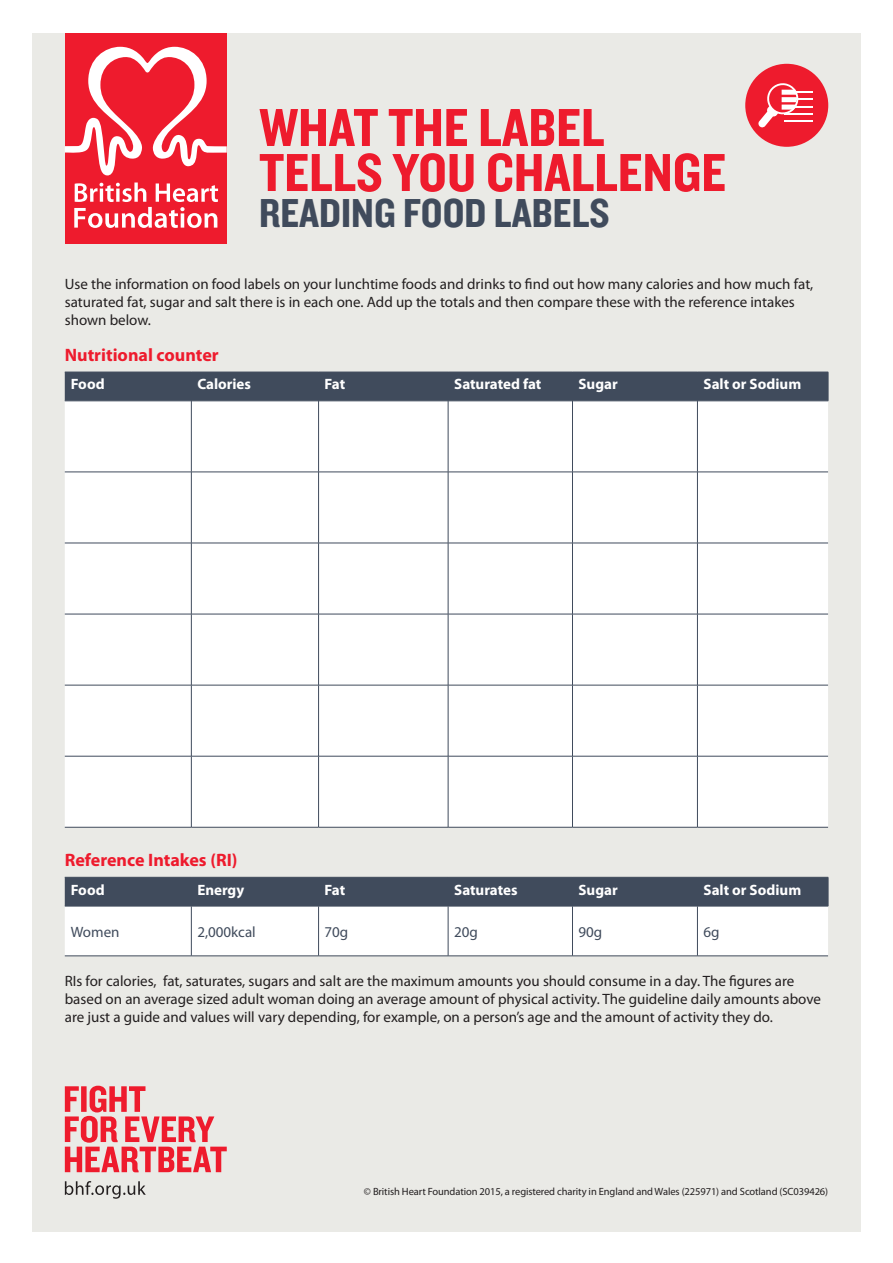
<style>
.page{position:relative;width:893px;height:1263px;background:#fff}
.page>*{position:absolute;margin:0;border:0;box-sizing:border-box;transform-origin:0 0}
.t1{font:55.5px/45px "Knockout 50 Welterweight";color:#ee1b2d}
.t2{font:42px "Knockout 50 Welterweight";color:#404b5c}
.body{font:700 18px "Myriad Pro";color:#ee1b2d}
.body-2{font:15px/18px "Myriad Pro";color:#231f20}
.t3{font:700 15px "Myriad Pro";color:#fff}
.body-3{font:15px "Myriad Pro";color:#404b5c}
.A4_Smallprint{font:10.5px "Myriad Pro";letter-spacing:-.01em;color:#231f20}
</style>
<div class="page">
<div style="left:32px;top:33px;width:829px;height:1198px;background:#eaeae6"></div>
<div style="left:65px;top:33px;width:162px;height:210px;background:#ee1b2d"></div>
<svg style="left:65px;top:47px;width:162px;height:129px"></svg>
<svg style="left:74px;top:182px;width:144px;height:46px"></svg>
<svg style="left:65px;top:1181px;width:81px;height:18px"></svg>
<svg style="left:65px;top:1086px;width:162px;height:86px"></svg>
<div style="left:745px;top:64px;width:83px;height:83px;background:#ee1b2d;border-radius:50%"></div>
<svg style="left:758px;top:83px;width:55px;height:45px"></svg>
<div style="left:65px;top:402px;width:763px;height:425px;background:#fff"></div>
<div style="left:65px;top:372px;width:764px;height:29px;background:#404b5c"></div>
<hr style="left:191px;top:401px;width:1px;height:71px;background:#404b5c">
<hr style="left:318px;top:401px;width:1px;height:71px;background:#404b5c">
<hr style="left:448px;top:401px;width:1px;height:71px;background:#404b5c">
<hr style="left:572px;top:401px;width:1px;height:71px;background:#404b5c">
<hr style="left:697px;top:401px;width:1px;height:71px;background:#404b5c">
<hr style="left:65px;top:401px;width:126px;height:1px;background:#404b5c">
<hr style="left:191px;top:401px;width:128px;height:1px;background:#404b5c">
<hr style="left:319px;top:401px;width:129px;height:1px;background:#404b5c">
<hr style="left:448px;top:401px;width:124px;height:1px;background:#404b5c">
<hr style="left:572px;top:401px;width:125px;height:1px;background:#404b5c">
<hr style="left:697px;top:401px;width:131px;height:1px;background:#404b5c">
<hr style="left:65px;top:472px;width:126px;height:1px;background:#404b5c">
<hr style="left:191px;top:472px;width:128px;height:1px;background:#404b5c">
<hr style="left:319px;top:472px;width:129px;height:1px;background:#404b5c">
<hr style="left:448px;top:472px;width:124px;height:1px;background:#404b5c">
<hr style="left:572px;top:472px;width:125px;height:1px;background:#404b5c">
<hr style="left:697px;top:472px;width:131px;height:1px;background:#404b5c">
<hr style="left:191px;top:472px;width:1px;height:71px;background:#404b5c">
<hr style="left:318px;top:472px;width:1px;height:71px;background:#404b5c">
<hr style="left:448px;top:472px;width:1px;height:71px;background:#404b5c">
<hr style="left:572px;top:472px;width:1px;height:71px;background:#404b5c">
<hr style="left:697px;top:472px;width:1px;height:71px;background:#404b5c">
<hr style="left:191px;top:543px;width:1px;height:71px;background:#404b5c">
<hr style="left:318px;top:543px;width:1px;height:71px;background:#404b5c">
<hr style="left:448px;top:543px;width:1px;height:71px;background:#404b5c">
<hr style="left:572px;top:543px;width:1px;height:71px;background:#404b5c">
<hr style="left:697px;top:543px;width:1px;height:71px;background:#404b5c">
<hr style="left:191px;top:614px;width:1px;height:71px;background:#404b5c">
<hr style="left:318px;top:614px;width:1px;height:71px;background:#404b5c">
<hr style="left:448px;top:614px;width:1px;height:71px;background:#404b5c">
<hr style="left:572px;top:614px;width:1px;height:71px;background:#404b5c">
<hr style="left:697px;top:614px;width:1px;height:71px;background:#404b5c">
<hr style="left:191px;top:685px;width:1px;height:71px;background:#404b5c">
<hr style="left:318px;top:685px;width:1px;height:71px;background:#404b5c">
<hr style="left:448px;top:685px;width:1px;height:71px;background:#404b5c">
<hr style="left:572px;top:685px;width:1px;height:71px;background:#404b5c">
<hr style="left:697px;top:685px;width:1px;height:71px;background:#404b5c">
<hr style="left:191px;top:756px;width:1px;height:71px;background:#404b5c">
<hr style="left:318px;top:756px;width:1px;height:71px;background:#404b5c">
<hr style="left:448px;top:756px;width:1px;height:71px;background:#404b5c">
<hr style="left:572px;top:756px;width:1px;height:71px;background:#404b5c">
<hr style="left:697px;top:756px;width:1px;height:71px;background:#404b5c">
<hr style="left:65px;top:543px;width:126px;height:1px;background:#404b5c">
<hr style="left:191px;top:543px;width:128px;height:1px;background:#404b5c">
<hr style="left:319px;top:543px;width:129px;height:1px;background:#404b5c">
<hr style="left:448px;top:543px;width:124px;height:1px;background:#404b5c">
<hr style="left:572px;top:543px;width:125px;height:1px;background:#404b5c">
<hr style="left:697px;top:543px;width:131px;height:1px;background:#404b5c">
<hr style="left:65px;top:614px;width:126px;height:1px;background:#404b5c">
<hr style="left:191px;top:614px;width:128px;height:1px;background:#404b5c">
<hr style="left:319px;top:614px;width:129px;height:1px;background:#404b5c">
<hr style="left:448px;top:614px;width:124px;height:1px;background:#404b5c">
<hr style="left:572px;top:614px;width:125px;height:1px;background:#404b5c">
<hr style="left:697px;top:614px;width:131px;height:1px;background:#404b5c">
<hr style="left:65px;top:685px;width:126px;height:1px;background:#404b5c">
<hr style="left:191px;top:685px;width:128px;height:1px;background:#404b5c">
<hr style="left:319px;top:685px;width:129px;height:1px;background:#404b5c">
<hr style="left:448px;top:685px;width:124px;height:1px;background:#404b5c">
<hr style="left:572px;top:685px;width:125px;height:1px;background:#404b5c">
<hr style="left:697px;top:685px;width:131px;height:1px;background:#404b5c">
<hr style="left:65px;top:756px;width:126px;height:1px;background:#404b5c">
<hr style="left:191px;top:756px;width:128px;height:1px;background:#404b5c">
<hr style="left:319px;top:756px;width:129px;height:1px;background:#404b5c">
<hr style="left:448px;top:756px;width:124px;height:1px;background:#404b5c">
<hr style="left:572px;top:756px;width:125px;height:1px;background:#404b5c">
<hr style="left:697px;top:756px;width:131px;height:1px;background:#404b5c">
<hr style="left:65px;top:827px;width:126px;height:1px;background:#404b5c">
<hr style="left:191px;top:827px;width:128px;height:1px;background:#404b5c">
<hr style="left:319px;top:827px;width:129px;height:1px;background:#404b5c">
<hr style="left:448px;top:827px;width:124px;height:1px;background:#404b5c">
<hr style="left:572px;top:827px;width:125px;height:1px;background:#404b5c">
<hr style="left:697px;top:827px;width:131px;height:1px;background:#404b5c">
<svg style="left:65px;top:877px;width:764px;height:78px;background:#b6bac1"></svg>
<hr style="left:191px;top:906px;width:1px;height:50px;background:#404b5c">
<hr style="left:318px;top:906px;width:1px;height:50px;background:#404b5c">
<hr style="left:448px;top:906px;width:1px;height:50px;background:#404b5c">
<hr style="left:572px;top:906px;width:1px;height:50px;background:#404b5c">
<hr style="left:697px;top:906px;width:1px;height:50px;background:#404b5c">
<hr style="left:65px;top:906px;width:126px;height:1px;background:#404b5c">
<hr style="left:191px;top:906px;width:128px;height:1px;background:#404b5c">
<hr style="left:319px;top:906px;width:129px;height:1px;background:#404b5c">
<hr style="left:448px;top:906px;width:124px;height:1px;background:#404b5c">
<hr style="left:572px;top:906px;width:125px;height:1px;background:#404b5c">
<hr style="left:697px;top:906px;width:131px;height:1px;background:#404b5c">
<hr style="left:65px;top:955px;width:126px;height:1px;background:#404b5c">
<hr style="left:191px;top:955px;width:128px;height:1px;background:#404b5c">
<hr style="left:319px;top:955px;width:129px;height:1px;background:#404b5c">
<hr style="left:448px;top:955px;width:124px;height:1px;background:#404b5c">
<hr style="left:572px;top:955px;width:125px;height:1px;background:#404b5c">
<hr style="left:697px;top:955px;width:131px;height:1px;background:#404b5c">
<p class="t1" style="left:259px;top:103px;width:468px">WHAT THE LABEL<br>TELLS YOU CHALLENGE</p>
<p class="t2" style="left:259px;top:185px;width:352px">READING FOOD LABELS</p>
<p class="body-2" style="left:65px;top:275px;width:750px">Use the information on food labels on your lunchtime foods and drinks to find out how many calories and how much fat, saturated fat, sugar and salt there is in each one. Add up the totals and then compare these with the reference intakes shown below.</p>
<p class="body" style="left:65px;top:343px;width:155px">Nutritional counter</p>
<p class="t3" style="left:71px;top:374px;width:35px">Food</p>
<p class="t3" style="left:197px;top:374px;width:55px">Calories</p>
<p class="t3" style="left:325px;top:374px;width:22px">Fat</p>
<p class="t3" style="left:454px;top:374px;width:89px">Saturated fat</p>
<p class="t3" style="left:578px;top:374px;width:41px">Sugar</p>
<p class="t3" style="left:703px;top:374px;width:99px">Salt or Sodium</p>
<p class="body" style="left:65px;top:849px;width:174px">Reference Intakes (RI)</p>
<p class="t3" style="left:71px;top:880px;width:35px">Food</p>
<p class="t3" style="left:197px;top:880px;width:48px">Energy</p>
<p class="t3" style="left:325px;top:880px;width:22px">Fat</p>
<p class="t3" style="left:454px;top:880px;width:65px">Saturates</p>
<p class="t3" style="left:578px;top:880px;width:41px">Sugar</p>
<p class="t3" style="left:703px;top:880px;width:99px">Salt or Sodium</p>
<p class="body-3" style="left:71px;top:922px;width:50px">Women</p>
<p class="body-3" style="left:197px;top:922px;width:60px">2,000kcal</p>
<p class="body-3" style="left:325px;top:922px;width:25px">70g</p>
<p class="body-3" style="left:454px;top:922px;width:25px">20g</p>
<p class="body-3" style="left:578px;top:922px;width:25px">90g</p>
<p class="body-3" style="left:703px;top:922px;width:18px">6g</p>
<p class="body-2" style="left:65px;top:971px;width:758px">RIs for calories, fat, saturates, sugars and salt are the maximum amounts you should consume in a day. The figures are based on an average sized adult woman doing an average amount of physical activity. The guideline daily amounts above are just a guide and values will vary depending, for example, on a person’s age and the amount of activity they do.</p>
<p class="A4_Smallprint" style="left:364px;top:1185px;width:466px">© British Heart Foundation 2015, a registered charity in England and Wales (225971) and Scotland (SC039426)</p>
</div>
